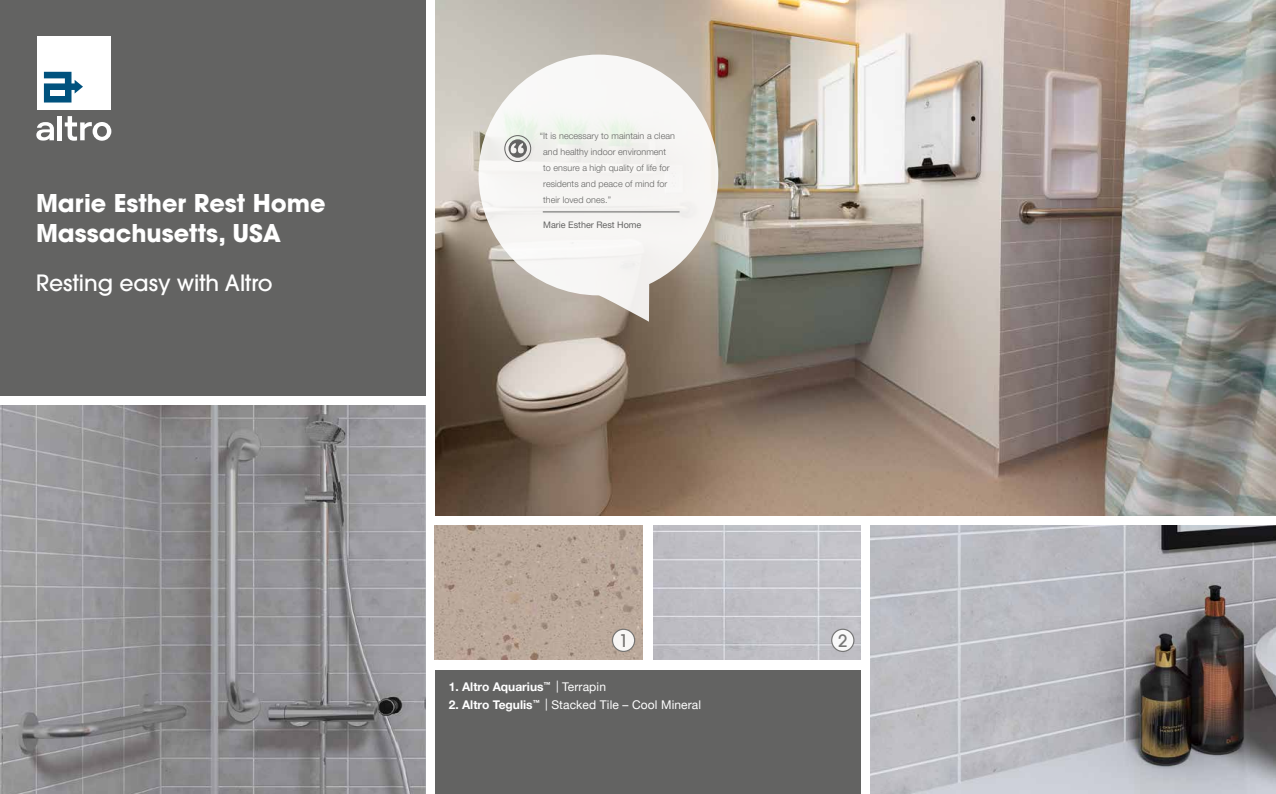
<style>
.page{position:relative;width:1276px;height:794px;background:#fff}
.page>*{position:absolute;margin:0;border:0;box-sizing:border-box;transform-origin:0 0}
.t1{font:700 24px/30px "Avant Garde";color:#fff}
.t2{font:500 22px "Avant Garde";color:#fff}
.t3{font:500 17px "Avant Garde";color:#6f6f6e}
.t4{font:12px "Helvetica Neue LT Pro";letter-spacing:.01em;color:#fff}
.t5{font:700 12px "Helvetica Neue LT Pro";color:#fff}
.t6{font:300 9px/16px "Helvetica Neue LT Pro";letter-spacing:.005em;color:#636362}
.t7{font:9px "Helvetica Neue LT Pro";color:#636362}
.s1{font-weight:400}
.s2{font-weight:700}
</style>
<div class="page">
<img style="left:435px;top:0;width:841px;height:515px">
<img style="left:434px;top:525px;width:208px;height:134px">
<svg style="left:612px;top:629px;width:22px;height:22px"></svg>
<div style="left:612px;top:628px;width:23px;height:24px;border:1px solid #6f6f6e;border-radius:50%"></div>
<img style="left:653px;top:525px;width:207px;height:134px">
<svg style="left:831px;top:629px;width:23px;height:22px"></svg>
<div style="left:831px;top:628px;width:23px;height:24px;border:1px solid #6f6f6e;border-radius:50%"></div>
<img style="left:870px;top:525px;width:406px;height:269px">
<img style="left:0;top:405px;width:425px;height:389px">
<div style="left:0;top:0;width:425px;height:395px;background:#636362"></div>
<div style="left:435px;top:670px;width:425px;height:124px;background:#636362"></div>
<div style="left:57px;top:116px;width:5px;height:24px;background:#fff"></div>
<svg style="left:36px;top:122px;width:18px;height:19px"></svg>
<svg style="left:65px;top:116px;width:46px;height:25px"></svg>
<div style="left:37px;top:36px;width:74px;height:74px;background:#fff"></div>
<svg style="left:44px;top:72px;width:39px;height:30px"></svg>
<div style="left:51px;top:90px;width:14px;height:6px;background:#fff"></div>
<svg style="left:478px;top:55px;width:240px;height:267px;fill:#f5f4f2"></svg>
<hr style="left:543px;top:211px;width:136px;height:1px;background:#636362">
<div style="left:504px;top:135px;width:27px;height:27px;border:1px solid #636362;border-radius:50%"></div>
<svg style="left:508px;top:139px;width:19px;height:19px"></svg>
<h1 class="t1" style="left:36px;top:188px;width:291px">Marie Esther Rest Home<br>Massachusetts, USA</h1>
<h2 class="t2" style="left:36px;top:270px;width:238px">Resting easy with Altro</h2>
<p class="t6" style="left:543px;top:128px;width:133px;text-indent:-3px">“It is necessary to maintain a clean and healthy indoor environment to ensure a high quality of life for residents and peace of mind for their loved ones.”</p>
<p class="t7" style="left:543px;top:219px;width:100px">Marie Esther Rest Home</p>
<h3 class="t3" style="left:619px;top:630px;width:11px">1</h3>
<h3 class="t3" style="left:838px;top:630px;width:11px">2</h3>
<h3 class="t5" style="left:449px;top:679px;width:159px">1. Altro Aquarius<sup>™</sup> <span class="s1">| Terrapin</span></h3>
<h3 class="t4" style="left:449px;top:697px;width:254px"><span class="s2">2. Altro Tegulis</span><sup>™</sup> | Stacked Tile – Cool Mineral</h3>
</div>
